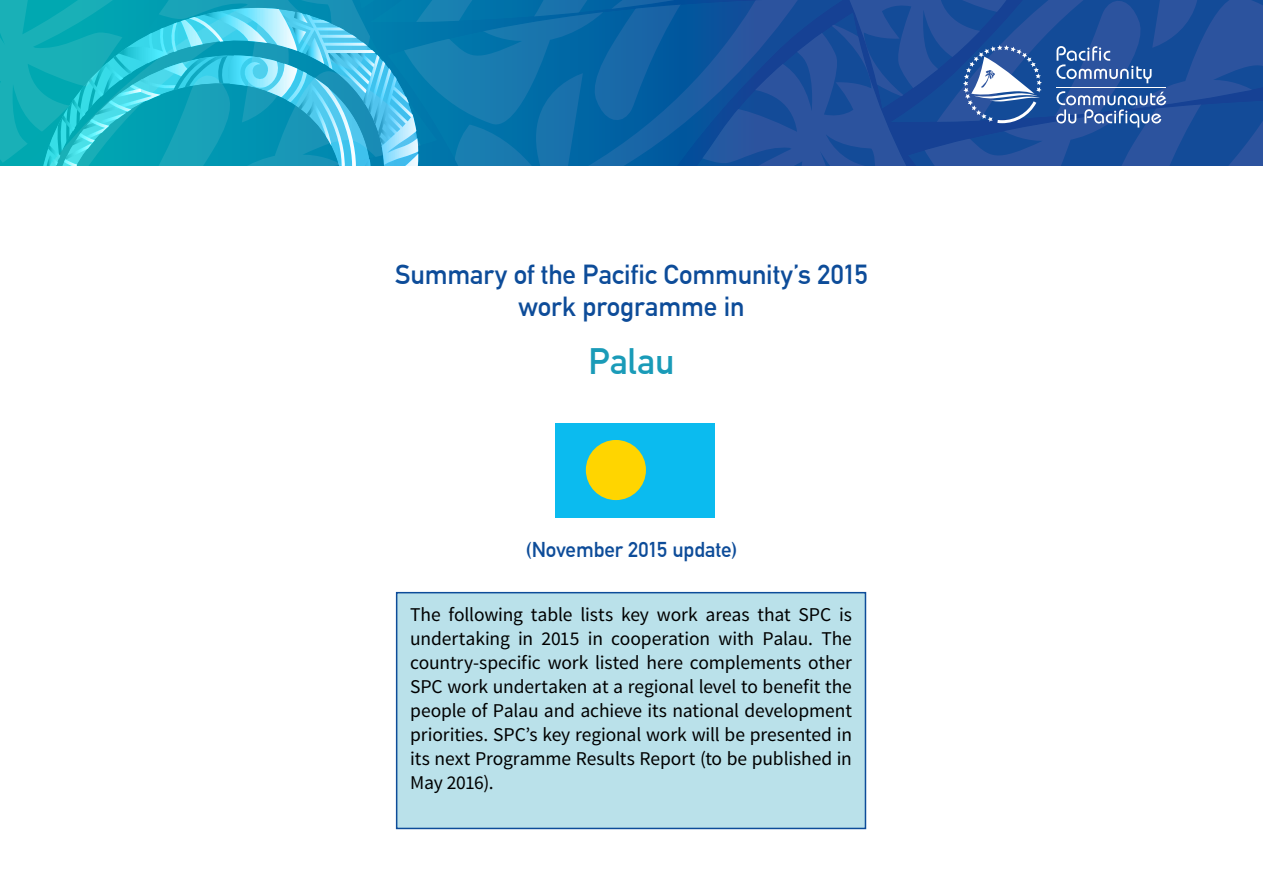
<style>
.page{position:relative;width:1263px;height:893px;background:#fff}
.page>*{position:absolute;margin:0;border:0;box-sizing:border-box;transform-origin:0 0}
.t1{font:700 36px "DIN Alternate";letter-spacing:-.005em;color:#1a9bb8}
.t2{font:700 27px/32.4px "DIN Alternate";letter-spacing:-.005em;color:#0d4c99;text-align:center}
.t3{font:700 21px "DIN Alternate";letter-spacing:-.005em;color:#0d4c99}
.t4{font:19.5px/24px "Source Sans Pro";letter-spacing:-.005em;color:#000;text-align:justify}
</style>
<div class="page">
<div style="left:555px;top:423px;width:159px;height:94px;background:#0bbbef"></div>
<div style="left:586px;top:440px;width:60px;height:60px;background:#ffd500;border-radius:50%"></div>
<svg style="left:0;top:0;width:1263px;height:165px;background:#2178ae"></svg>
<div style="left:397px;top:593px;width:468px;height:235px;background:#bae1ea"></div>
<div style="left:396px;top:592px;width:470px;height:237px;border:2px solid #0d4c99"></div>
<h2 class="t2" style="left:395px;top:256px;width:474px">Summary of the Pacific Community’s 2015 work programme in</h2>
<h1 class="t1" style="left:589px;top:334px;width:87px">Palau</h1>
<p class="t3" style="left:526px;top:533px;width:213px">(November 2015 update)</p>
<p class="t4" style="left:410px;top:603px;width:443px">The following table lists key work areas that SPC is undertaking in 2015 in cooperation with Palau. The country-specific work listed here complements other SPC work undertaken at a regional level to benefit the people of Palau and achieve its national development priorities. SPC’s key regional work will be presented in its next Programme Results Report (to be published in May 2016).</p>
</div>
